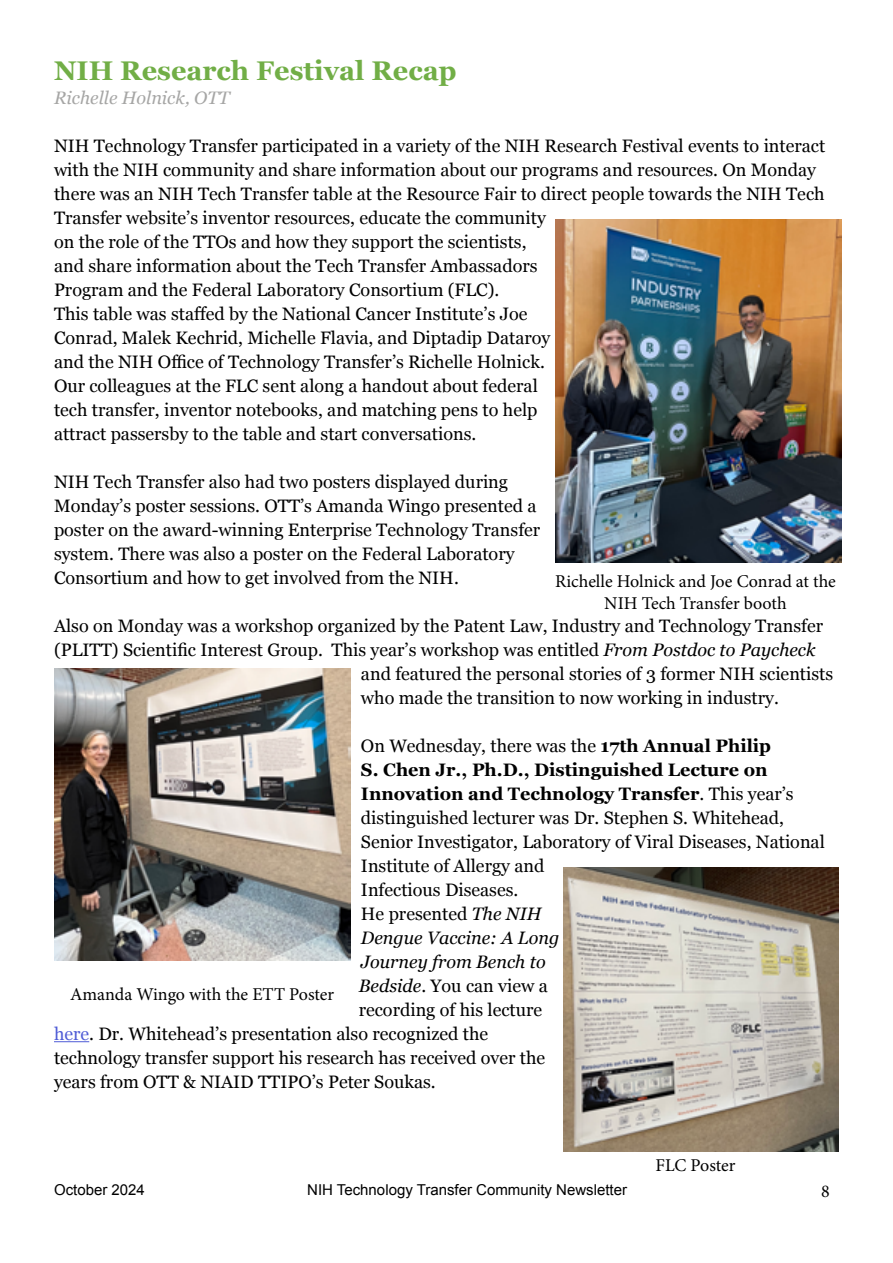
<style>
.page{position:relative;width:893px;height:1263px;background:#fff}
.page>*{position:absolute;margin:0;border:0;box-sizing:border-box;transform-origin:0 0}
.t1{font:700 27px "Georgia";color:#71ae46}
.t2{font:18px/24px "Georgia";color:#000}
.t3{font:18px/21.6px "Minion Pro";letter-spacing:-.005em;color:#000;text-align:center}
.t4{font:700 18px "Georgia";color:#000}
.t5{font:italic 18px "Georgia";color:#000}
.t6{font:italic 18px "Georgia";color:#a6a6a5}
.t7{font:15px "Arial";color:#000}
.s1{font-style:italic}
.s2{font-weight:700}
.s3{font-weight:400}
.s4{color:#4f5cd6}
</style>
<div class="page">
<hr style="left:54px;top:1041px;width:35px;height:1px;background:#4f5cd6">
<img style="left:54px;top:669px;width:296px;height:291px">
<img style="left:564px;top:868px;width:275px;height:284px">
<img style="left:555px;top:219px;width:287px;height:344px">
<h1 class="t1" style="left:54px;top:50px;width:404px">NIH Research Festival Recap</h1>
<p class="t6" style="left:54px;top:85px;width:177px">Richelle Holnick, OTT</p>
<p class="t2" style="left:54px;top:133px;width:773px">NIH Technology Transfer participated in a variety of the NIH Research Festival events to interact with the NIH community and share information about our programs and resources. On Monday there was an NIH Tech Transfer table at the Resource Fair to direct people towards the NIH Tech Transfer website’s inventor resources, educate the community<br>on the role of the TTOs and how they support the scientists,<br>and share information about the Tech Transfer Ambassadors<br>Program and the Federal Laboratory Consortium (FLC).<br>This table was staffed by the National Cancer Institute’s Joe<br>Conrad, Malek Kechrid, Michelle Flavia, and Diptadip Dataroy<br>and the NIH Office of Technology Transfer’s Richelle Holnick.<br>Our colleagues at the FLC sent along a handout about federal<br>tech transfer, inventor notebooks, and matching pens to help<br>attract passersby to the table and start conversations.</p>
<p class="t2" style="left:54px;top:469px;width:488px">NIH Tech Transfer also had two posters displayed during Monday’s poster sessions. OTT’s Amanda Wingo presented a poster on the award-winning Enterprise Technology Transfer system. There was also a poster on the Federal Laboratory Consortium and how to get involved from the NIH.</p>
<p class="t2" style="left:54px;top:613px;width:771px">Also on Monday was a workshop organized by the Patent Law, Industry and Technology Transfer</p>
<p class="t2" style="left:54px;top:637px;width:763px">(PLITT) Scientific Interest Group. This year’s workshop was entitled <span class="s1">From Postdoc to Paycheck</span></p>
<p class="t2" style="left:361px;top:661px;width:474px">and featured the personal stories of 3 former NIH scientists</p>
<p class="t2" style="left:361px;top:685px;width:419px">who made the transition to now working in industry.</p>
<p class="t2" style="left:361px;top:733px;width:412px">On Wednesday, there was the <span class="s2">17th Annual Philip</span></p>
<p class="t4" style="left:361px;top:756px;width:408px">S. Chen Jr., Ph.D., Distinguished Lecture on</p>
<p class="t4" style="left:361px;top:780px;width:434px">Innovation and Technology Transfer<span class="s3">. This year’s</span></p>
<p class="t2" style="left:361px;top:805px;width:425px">distinguished lecturer was Dr. Stephen S. Whitehead,</p>
<p class="t2" style="left:361px;top:829px;width:465px">Senior Investigator, Laboratory of Viral Diseases, National</p>
<p class="t2" style="left:361px;top:853px;width:185px">Institute of Allergy and</p>
<p class="t2" style="left:361px;top:877px;width:159px">Infectious Diseases.</p>
<p class="t2" style="left:361px;top:901px;width:182px">He presented <span class="s1">The NIH</span></p>
<p class="t5" style="left:361px;top:925px;width:200px">Dengue Vaccine: A Long</p>
<p class="t5" style="left:361px;top:949px;width:186px">Journey from Bench to</p>
<p class="t2" style="left:359px;top:973px;width:191px"><span class="s1">Bedside</span>. You can view a</p>
<p class="t2" style="left:359px;top:997px;width:185px">recording of his lecture</p>
<p class="t2" style="left:54px;top:1021px;width:436px"><span class="s4">here</span>. Dr. Whitehead’s presentation also recognized the</p>
<p class="t2" style="left:54px;top:1045px;width:493px">technology transfer support his research has received over the</p>
<p class="t2" style="left:54px;top:1069px;width:383px">years from OTT &amp; NIAID TTIPO’s Peter Soukas.</p>
<p class="t3" style="left:555px;top:571px;width:282px">Richelle Holnick and Joe Conrad at the<br>NIH Tech Transfer booth</p>
<p class="t3" style="left:70px;top:983px;width:266px">Amanda Wingo with the ETT Poster</p>
<p class="t3" style="left:655px;top:1155px;width:82px">FLC Poster</p>
<p class="t7" style="left:54px;top:1179px;width:92px">October 2024</p>
<p class="t7" style="left:307px;top:1179px;width:321px">NIH Technology Transfer Community Newsletter</p>
<p class="t3" style="left:821px;top:1180px;width:10px">8</p>
</div>
